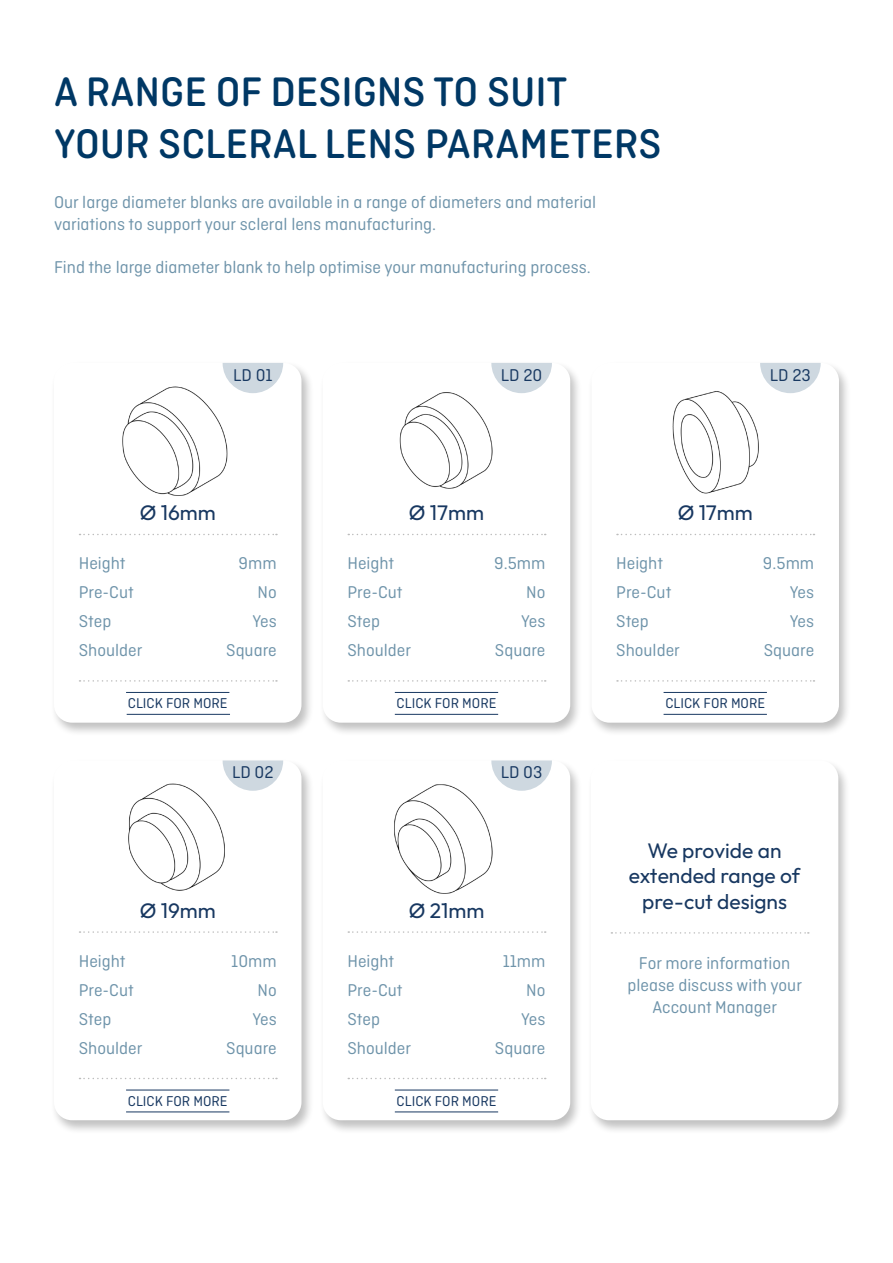
<style>
.page{position:relative;width:893px;height:1263px;background:#fff}
.page>*{position:absolute;margin:0;border:0;box-sizing:border-box;transform-origin:0 0}
.t1{font:500 43.5px/52.2px "Ciutadella Rounded";color:#003865}
.t2{font:100 21px/25.2px "Outfit";color:#183861;text-align:center}
.t3{font:18px/29px "Ciutadella Rounded";color:#6f94aa}
.t4{font:18px "Ciutadella Rounded";color:#183861}
.t5{font:15px "Ciutadella Rounded";color:#183861}
</style>
<div class="page">
<div style="left:319px;top:758px;width:264px;height:376px;background:#000;opacity:.25"></div>
<div style="left:323px;top:760px;width:247px;height:360px;background:#fff;border-radius:18px"></div>
<img style="left:394px;top:784px;width:99px;height:110px">
<hr style="left:395px;top:1112px;width:103px;height:1px;background:#183861">
<hr style="left:395px;top:1090px;width:103px;height:1px;background:#183861">
<svg style="left:348px;top:931px;width:198px;height:2px"></svg>
<svg style="left:348px;top:1078px;width:198px;height:1px"></svg>
<div style="left:587px;top:758px;width:264px;height:376px;background:#000;opacity:.25"></div>
<div style="left:591px;top:760px;width:247px;height:360px;background:#fff;border-radius:18px"></div>
<svg style="left:611px;top:932px;width:198px;height:2px"></svg>
<div style="left:50px;top:360px;width:264px;height:377px;background:#000;opacity:.25"></div>
<div style="left:54px;top:363px;width:247px;height:360px;background:#fff;border-radius:18px"></div>
<img style="left:122px;top:386px;width:106px;height:110px">
<hr style="left:126px;top:692px;width:103px;height:1px;background:#183861">
<svg style="left:80px;top:534px;width:197px;height:1px"></svg>
<svg style="left:80px;top:680px;width:197px;height:2px"></svg>
<hr style="left:127px;top:714px;width:103px;height:1px;background:#183861">
<div style="left:319px;top:360px;width:264px;height:377px;background:#000;opacity:.25"></div>
<div style="left:323px;top:363px;width:247px;height:360px;background:#fff;border-radius:18px"></div>
<img style="left:399px;top:392px;width:94px;height:97px">
<hr style="left:395px;top:714px;width:103px;height:1px;background:#183861">
<hr style="left:395px;top:692px;width:103px;height:1px;background:#183861">
<svg style="left:348px;top:534px;width:198px;height:1px"></svg>
<svg style="left:348px;top:680px;width:198px;height:2px"></svg>
<div style="left:587px;top:360px;width:264px;height:377px;background:#000;opacity:.25"></div>
<div style="left:591px;top:363px;width:248px;height:360px;background:#fff;border-radius:18px"></div>
<img style="left:672px;top:391px;width:87px;height:103px">
<hr style="left:664px;top:714px;width:103px;height:1px;background:#183861">
<hr style="left:664px;top:692px;width:103px;height:1px;background:#183861">
<svg style="left:617px;top:534px;width:197px;height:1px"></svg>
<svg style="left:617px;top:680px;width:197px;height:2px"></svg>
<svg style="left:223px;top:363px;width:60px;height:30px"></svg>
<svg style="left:491px;top:363px;width:61px;height:30px"></svg>
<svg style="left:491px;top:760px;width:61px;height:31px"></svg>
<svg style="left:760px;top:363px;width:61px;height:30px"></svg>
<div style="left:50px;top:758px;width:264px;height:376px;background:#000;opacity:.25"></div>
<div style="left:54px;top:760px;width:247px;height:360px;background:#fff;border-radius:18px"></div>
<img style="left:128px;top:783px;width:97px;height:108px">
<hr style="left:126px;top:1112px;width:103px;height:1px;background:#183861">
<hr style="left:126px;top:1090px;width:103px;height:1px;background:#183861">
<svg style="left:80px;top:931px;width:197px;height:2px"></svg>
<svg style="left:80px;top:1078px;width:197px;height:1px"></svg>
<svg style="left:223px;top:760px;width:60px;height:31px"></svg>
<h1 class="t1" style="left:54px;top:66px;width:609px">A RANGE OF DESIGNS TO SUIT<br>YOUR SCLERAL LENS PARAMETERS</h1>
<p class="t3" style="left:54px;top:191px;width:544px;line-height:21.6px">Our large diameter blanks are available in a range of diameters and material variations to support your scleral lens manufacturing.</p>
<p class="t3" style="left:54px;top:252px;width:538px">Find the large diameter blank to help optimise your manufacturing process.</p>
<p class="t4" style="left:233px;top:365px;width:41px">LD 01</p>
<p class="t4" style="left:501px;top:365px;width:43px">LD 20</p>
<p class="t4" style="left:770px;top:365px;width:43px">LD 23</p>
<p class="t2" style="left:140px;top:501px;width:78px">Ø 16mm</p>
<p class="t2" style="left:409px;top:501px;width:77px">Ø 17mm</p>
<p class="t2" style="left:678px;top:501px;width:77px">Ø 17mm</p>
<p class="t3" style="left:79px;top:549px;width:48px">Height</p>
<p class="t3" style="left:239px;top:549px;width:40px">9mm</p>
<p class="t3" style="left:347px;top:549px;width:48px">Height</p>
<p class="t3" style="left:494px;top:549px;width:53px">9.5mm</p>
<p class="t3" style="left:616px;top:549px;width:48px">Height</p>
<p class="t3" style="left:763px;top:549px;width:53px">9.5mm</p>
<p class="t3" style="left:79px;top:578px;width:65px">Pre-Cut<br>Step<br>Shoulder</p>
<p class="t3" style="left:226px;top:578px;width:52px;text-align:right">No<br>Yes<br>Square</p>
<p class="t3" style="left:347px;top:578px;width:65px">Pre-Cut<br>Step<br>Shoulder</p>
<p class="t3" style="left:495px;top:578px;width:52px;text-align:right">No<br>Yes<br>Square</p>
<p class="t3" style="left:616px;top:578px;width:65px">Pre-Cut<br>Step<br>Shoulder</p>
<p class="t3" style="left:764px;top:578px;width:52px;text-align:right">Yes<br>Yes<br>Square</p>
<p class="t5" style="left:128px;top:695px;width:101px">CLICK FOR MORE</p>
<p class="t5" style="left:397px;top:695px;width:101px">CLICK FOR MORE</p>
<p class="t5" style="left:665px;top:695px;width:101px">CLICK FOR MORE</p>
<p class="t4" style="left:232px;top:762px;width:43px">LD 02</p>
<p class="t4" style="left:501px;top:762px;width:43px">LD 03</p>
<p class="t2" style="left:140px;top:898px;width:78px">Ø 19mm</p>
<p class="t2" style="left:409px;top:898px;width:77px">Ø 21mm</p>
<p class="t2" style="left:629px;top:838px;width:173px">We provide an extended range of pre-cut designs</p>
<p class="t3" style="left:79px;top:946px;width:48px">Height</p>
<p class="t3" style="left:79px;top:975px;width:65px">Pre-Cut<br>Step<br>Shoulder</p>
<p class="t3" style="left:231px;top:946px;width:47px">10mm</p>
<p class="t3" style="left:226px;top:975px;width:52px;text-align:right">No<br>Yes<br>Square</p>
<p class="t3" style="left:347px;top:946px;width:48px">Height</p>
<p class="t3" style="left:347px;top:975px;width:65px">Pre-Cut<br>Step<br>Shoulder</p>
<p class="t3" style="left:503px;top:946px;width:44px">11mm</p>
<p class="t3" style="left:495px;top:975px;width:52px;text-align:right">No<br>Yes<br>Square</p>
<p class="t3" style="left:627px;top:953px;width:176px;line-height:21.6px;text-align:center">For more information please discuss with your<br>Account Manager</p>
<p class="t5" style="left:128px;top:1093px;width:101px">CLICK FOR MORE</p>
<p class="t5" style="left:397px;top:1093px;width:101px">CLICK FOR MORE</p>
</div>
